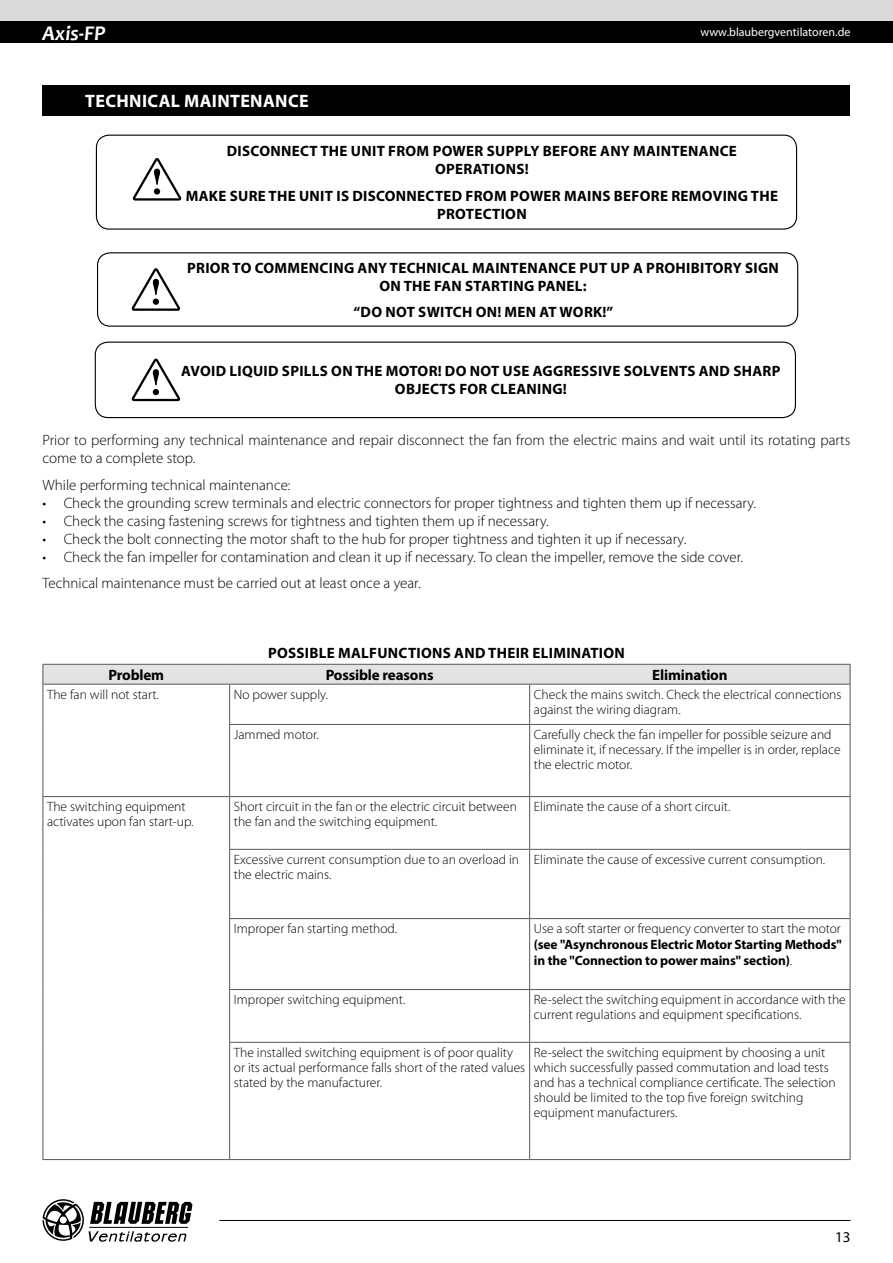
<style>
.page{position:relative;width:893px;height:1263px;background:#fff}
.page>*{position:absolute;margin:0;border:0;box-sizing:border-box;transform-origin:0 0}
.t1{font:italic 700 21px "Candara";color:#fff}
.t2{font:700 18px "Myriad Pro";letter-spacing:.02em;color:#fff}
.t3{font:300 15px/18px "Myriad Pro";color:#000}
.t4{font:700 15px/18px "Myriad Pro";letter-spacing:.02em;color:#000;text-align:center}
.t5{font:700 15px "Myriad Pro";letter-spacing:-.01em;color:#000}
.t6{font:15px "Myriad Pro";color:#000}
.t7{font:300 13.5px/15px "Myriad Pro";color:#000}
.t8{font:700 13.5px/16.2px "Myriad Pro";letter-spacing:-.01em;color:#000}
.t9{font:12px "Myriad Pro";color:#fff}
.s1{font-weight:300}
</style>
<div class="page">
<div style="left:43px;top:85px;width:807px;height:30px;background:#000"></div>
<div style="left:96px;top:135px;width:701px;height:95px;border:1px solid #000;border-radius:13px"></div>
<div style="left:95px;top:342px;width:701px;height:76px;border:1px solid #000;border-radius:13px"></div>
<div style="left:97px;top:252px;width:701px;height:75px;border:1px solid #000;border-radius:13px"></div>
<svg style="left:133px;top:158px;width:48px;height:43px"></svg>
<svg style="left:132px;top:359px;width:48px;height:42px"></svg>
<svg style="left:132px;top:268px;width:48px;height:43px"></svg>
<hr style="left:43px;top:684px;width:1px;height:40px;background:#575756">
<hr style="left:43px;top:724px;width:1px;height:72px;background:#575756">
<hr style="left:229px;top:684px;width:1px;height:40px;background:#575756">
<hr style="left:529px;top:684px;width:1px;height:40px;background:#575756">
<hr style="left:850px;top:684px;width:1px;height:40px;background:#575756">
<hr style="left:229px;top:724px;width:301px;height:1px;background:#575756">
<hr style="left:229px;top:725px;width:1px;height:71px;background:#575756">
<hr style="left:530px;top:724px;width:320px;height:1px;background:#575756">
<hr style="left:529px;top:725px;width:1px;height:71px;background:#575756">
<hr style="left:850px;top:725px;width:1px;height:71px;background:#575756">
<hr style="left:43px;top:796px;width:187px;height:1px;background:#575756">
<hr style="left:43px;top:797px;width:1px;height:52px;background:#575756">
<hr style="left:43px;top:849px;width:1px;height:69px;background:#575756">
<hr style="left:43px;top:918px;width:1px;height:71px;background:#575756">
<hr style="left:43px;top:989px;width:1px;height:53px;background:#575756">
<hr style="left:43px;top:1042px;width:1px;height:117px;background:#575756">
<hr style="left:230px;top:796px;width:300px;height:1px;background:#575756">
<hr style="left:229px;top:797px;width:1px;height:52px;background:#575756">
<hr style="left:530px;top:796px;width:320px;height:1px;background:#575756">
<hr style="left:529px;top:797px;width:1px;height:52px;background:#575756">
<hr style="left:850px;top:797px;width:1px;height:52px;background:#575756">
<hr style="left:229px;top:849px;width:301px;height:1px;background:#575756">
<hr style="left:229px;top:850px;width:1px;height:68px;background:#575756">
<hr style="left:530px;top:849px;width:320px;height:1px;background:#575756">
<hr style="left:529px;top:850px;width:1px;height:68px;background:#575756">
<hr style="left:850px;top:850px;width:1px;height:68px;background:#575756">
<hr style="left:229px;top:918px;width:301px;height:1px;background:#575756">
<hr style="left:229px;top:919px;width:1px;height:70px;background:#575756">
<hr style="left:530px;top:918px;width:320px;height:1px;background:#575756">
<hr style="left:529px;top:919px;width:1px;height:70px;background:#575756">
<hr style="left:850px;top:919px;width:1px;height:70px;background:#575756">
<hr style="left:229px;top:989px;width:301px;height:1px;background:#575756">
<hr style="left:229px;top:990px;width:1px;height:52px;background:#575756">
<hr style="left:530px;top:989px;width:320px;height:1px;background:#575756">
<hr style="left:529px;top:990px;width:1px;height:52px;background:#575756">
<hr style="left:850px;top:990px;width:1px;height:52px;background:#575756">
<hr style="left:229px;top:1043px;width:1px;height:116px;background:#575756">
<hr style="left:529px;top:1043px;width:1px;height:116px;background:#575756">
<hr style="left:850px;top:1043px;width:1px;height:116px;background:#575756">
<hr style="left:43px;top:1159px;width:187px;height:1px;background:#575756">
<hr style="left:229px;top:1042px;width:301px;height:1px;background:#575756">
<hr style="left:530px;top:1042px;width:320px;height:1px;background:#575756">
<hr style="left:230px;top:1159px;width:300px;height:1px;background:#575756">
<hr style="left:530px;top:1159px;width:320px;height:1px;background:#575756">
<svg style="left:43px;top:664px;width:808px;height:20px;background:#dadada"></svg>
<hr style="left:43px;top:684px;width:187px;height:1px;background:#575756">
<hr style="left:230px;top:684px;width:300px;height:1px;background:#575756">
<hr style="left:530px;top:684px;width:320px;height:1px;background:#575756">
<div style="left:0;top:0;width:893px;height:21px;background:#dadada"></div>
<div style="left:0;top:21px;width:893px;height:22px;background:#000"></div>
<svg style="left:43px;top:1199px;width:149px;height:43px"></svg>
<hr style="left:219px;top:1220px;width:631px;height:1px;background:#000">
<h1 class="t1" style="left:43px;top:20px;width:65px">Axis-FP</h1>
<p class="t9" style="left:700px;top:25px;width:152px">www.blaubergventilatoren.de</p>
<h2 class="t2" style="left:85px;top:89px;width:225px">TECHNICAL MAINTENANCE</h2>
<p class="t4" style="left:227px;top:142px;width:512px">DISCONNECT THE UNIT FROM POWER SUPPLY BEFORE ANY MAINTENANCE<br>OPERATIONS!</p>
<p class="t4" style="left:186px;top:186px;width:594px">MAKE SURE THE UNIT IS DISCONNECTED FROM POWER MAINS BEFORE REMOVING THE<br>PROTECTION</p>
<p class="t4" style="left:187px;top:258px;width:593px">PRIOR TO COMMENCING ANY TECHNICAL MAINTENANCE PUT UP A PROHIBITORY SIGN<br>ON THE FAN STARTING PANEL:</p>
<p class="t4" style="left:354px;top:303px;width:261px">“DO NOT SWITCH ON! MEN AT WORK!”</p>
<p class="t4" style="left:181px;top:362px;width:601px">AVOID LIQUID SPILLS ON THE MOTOR! DO NOT USE AGGRESSIVE SOLVENTS AND SHARP<br>OBJECTS FOR CLEANING!</p>
<p class="t3" style="left:43px;top:431px;width:809px">Prior to performing any technical maintenance and repair disconnect the fan from the electric mains and wait until its rotating parts come to a complete stop.</p>
<p class="t3" style="left:43px;top:476px;width:250px">While performing technical maintenance:</p>
<p class="t3" style="left:43px;top:494px;width:715px">• Check the grounding screw terminals and electric connectors for proper tightness and tighten them up if necessary.</p>
<p class="t3" style="left:43px;top:512px;width:508px">• Check the casing fastening screws for tightness and tighten them up if necessary.</p>
<p class="t3" style="left:43px;top:530px;width:645px">• Check the bolt connecting the motor shaft to the hub for proper tightness and tighten it up if necessary.</p>
<p class="t3" style="left:43px;top:543px;width:702px;line-height:26.5px">• Check the fan impeller for contamination and clean it up if necessary. To clean the impeller, remove the side cover.<br>Technical maintenance must be carried out at least once a year.</p>
<p class="t4" style="left:268px;top:643px;width:358px">POSSIBLE MALFUNCTIONS AND THEIR ELIMINATION</p>
<p class="t5" style="left:108px;top:665px;width:57px">Problem</p>
<p class="t5" style="left:326px;top:665px;width:109px">Possible reasons</p>
<p class="t5" style="left:652px;top:665px;width:77px">Elimination</p>
<p class="t7" style="left:47px;top:687px;width:113px">The fan will not start.</p>
<p class="t7" style="left:234px;top:687px;width:96px">No power supply.</p>
<p class="t7" style="left:534px;top:687px;width:309px">Check the mains switch. Check the electrical connections against the wiring diagram.</p>
<p class="t7" style="left:234px;top:727px;width:86px">Jammed motor.</p>
<p class="t7" style="left:534px;top:727px;width:308px">Carefully check the fan impeller for possible seizure and eliminate it, if necessary. If the impeller is in order, replace the electric motor.</p>
<p class="t7" style="left:47px;top:799px;width:148px">The switching equipment activates upon fan start-up.</p>
<p class="t7" style="left:234px;top:799px;width:285px">Short circuit in the fan or the electric circuit between the fan and the switching equipment.</p>
<p class="t7" style="left:534px;top:799px;width:198px">Eliminate the cause of a short circuit.</p>
<p class="t7" style="left:234px;top:852px;width:287px">Excessive current consumption due to an overload in the electric mains.</p>
<p class="t7" style="left:534px;top:852px;width:293px">Eliminate the cause of excessive current consumption.</p>
<p class="t7" style="left:234px;top:921px;width:165px">Improper fan starting method.</p>
<p class="t7" style="left:534px;top:921px;width:308px">Use a soft starter or frequency converter to start the motor</p>
<p class="t8" style="left:534px;top:936px;width:309px">(see "Asynchronous Electric Motor Starting Methods" in the "Connection to power mains" section)<span class="s1">.</span></p>
<p class="t7" style="left:234px;top:992px;width:173px">Improper switching equipment.</p>
<p class="t7" style="left:534px;top:992px;width:313px">Re-select the switching equipment in accordance with the current regulations and equipment specifications.</p>
<p class="t7" style="left:234px;top:1045px;width:293px">The installed switching equipment is of poor quality or its actual performance falls short of the rated values stated by the manufacturer.</p>
<p class="t7" style="left:534px;top:1045px;width:303px">Re-select the switching equipment by choosing a unit which successfully passed commutation and load tests and has a technical compliance certificate. The selection should be limited to the top five foreign switching equipment manufacturers.</p>
<p class="t6" style="left:835px;top:1227px;width:17px">13</p>
</div>
